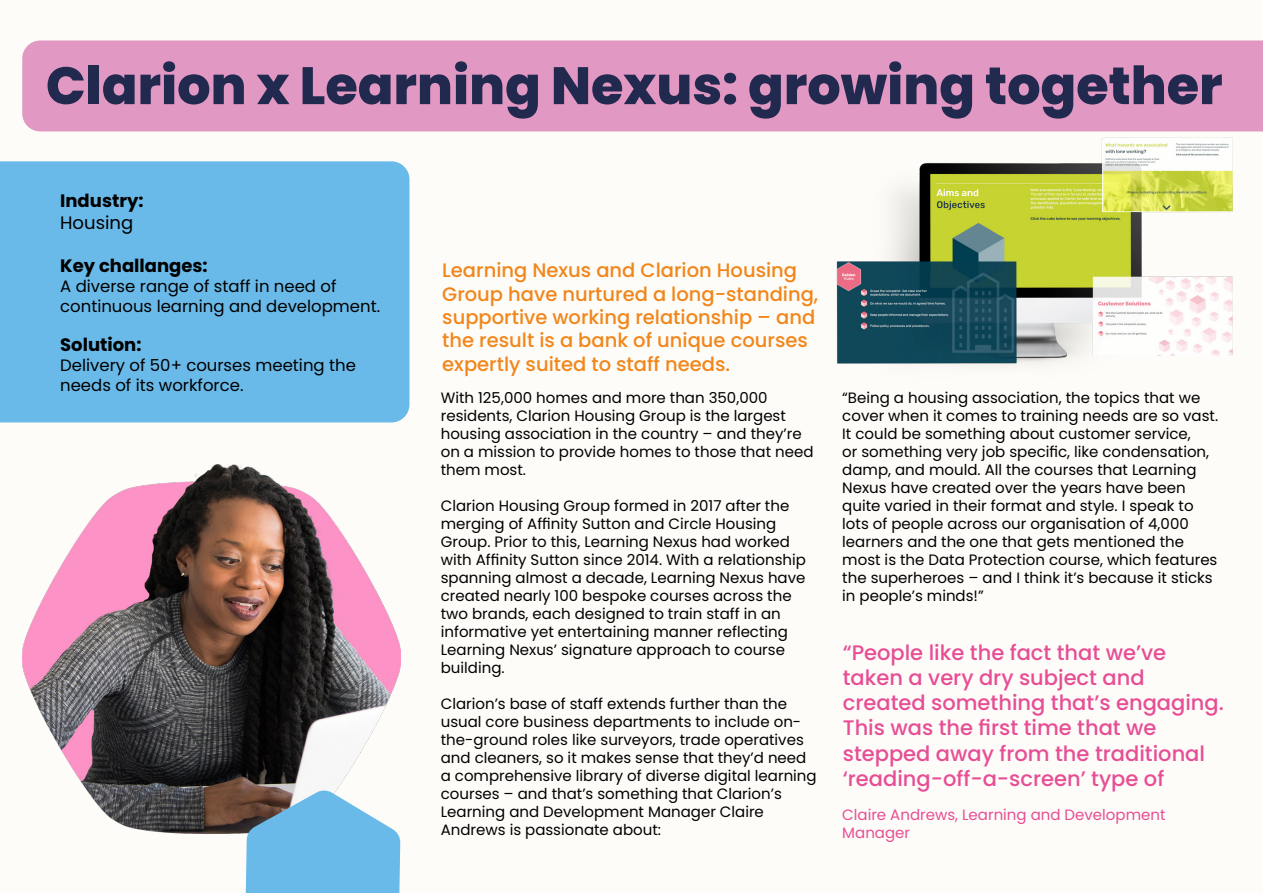
<style>
.page{position:relative;width:1263px;height:893px;background:#fdfcf8}
.page>*{position:absolute;margin:0;border:0;box-sizing:border-box;transform-origin:0 0}
.t1{font:800 52.5px "Poppins";color:#21294f}
.t2{font:500 21px/25.2px "Poppins";color:#e74e95}
.t3{font:500 19.5px/23.4px "Poppins";color:#f1861b}
.t4{font:700 18px "Poppins";color:#000}
.t5{font:18px "Poppins";color:#000}
.t6{font:16.5px/19.8px "Poppins";color:#000}
.t7{font:15px/18px "Poppins";color:#000}
.t8{font:15px/18px "Poppins";color:#e74e95}
</style>
<div class="page">
<div style="left:22px;top:41px;width:1241px;height:90px;background:#e198c2"></div>
<div style="left:0;top:161px;width:409px;height:261px;background:#69bae9"></div>
<img style="left:811px;top:115px;width:441px;height:250px">
<img style="left:22px;top:464px;width:378px;height:369px">
<svg style="left:245px;top:790px;width:155px;height:103px;background:#7ab7db"></svg>
<h1 class="t1" style="left:46px;top:55px;width:1178px">Clarion x Learning Nexus: growing together</h1>
<p class="t4" style="left:60px;top:190px;width:85px">Industry:</p>
<p class="t5" style="left:60px;top:212px;width:75px">Housing</p>
<p class="t4" style="left:60px;top:255px;width:149px">Key challanges:</p>
<p class="t6" style="left:60px;top:276px;width:321px">A diverse range of staff in need of continuous learning and development.</p>
<p class="t4" style="left:60px;top:334px;width:83px">Solution:</p>
<p class="t6" style="left:60px;top:355px;width:297px">Delivery of 50+ courses meeting the needs of its workforce.</p>
<h3 class="t3" style="left:442px;top:259px;width:378px">Learning Nexus and Clarion Housing Group have nurtured a long-standing, supportive working relationship – and the result is a bank of unique courses expertly suited to staff needs.</h3>
<p class="t7" style="left:441px;top:389px;width:374px">With 125,000 homes and more than 350,000 residents, Clarion Housing Group is the largest housing association in the country – and they’re on a mission to provide homes to those that need them most.</p>
<p class="t7" style="left:441px;top:497px;width:367px">Clarion Housing Group formed in 2017 after the merging of Affinity Sutton and Circle Housing Group. Prior to this, Learning Nexus had worked with Affinity Sutton since 2014. With a relationship spanning almost a decade, Learning Nexus have created nearly 100 bespoke courses across the two brands, each designed to train staff in an informative yet entertaining manner reflecting Learning Nexus’ signature approach to course building.</p>
<p class="t7" style="left:441px;top:695px;width:377px">Clarion’s base of staff extends further than the usual core business departments to include on&shy;the-ground roles like surveyors, trade operatives and cleaners, so it makes sense that they’d need a comprehensive library of diverse digital learning courses – and that’s something that Clarion’s Learning and Development Manager Claire Andrews is passionate about:</p>
<p class="t7" style="left:842px;top:389px;width:377px">“Being a housing association, the topics that we cover when it comes to training needs are so vast.<br>It could be something about customer service,<br>or something very job specific, like condensation, damp, and mould. All the courses that Learning Nexus have created over the years have been quite varied in their format and style. I speak to lots of people across our organisation of 4,000 learners and the one that gets mentioned the most is the Data Protection course, which features the superheroes – and I think it’s because it sticks in people’s minds!”</p>
<h2 class="t2" style="left:843px;top:640px;width:383px">“People like the fact that we’ve taken a very dry subject and created something that’s engaging.<br>This was the first time that we stepped away from the traditional ‘reading-off-a-screen’ type of</h2>
<p class="t8" style="left:842px;top:806px;width:325px">Claire Andrews, Learning and Development<br>Manager</p>
</div>
